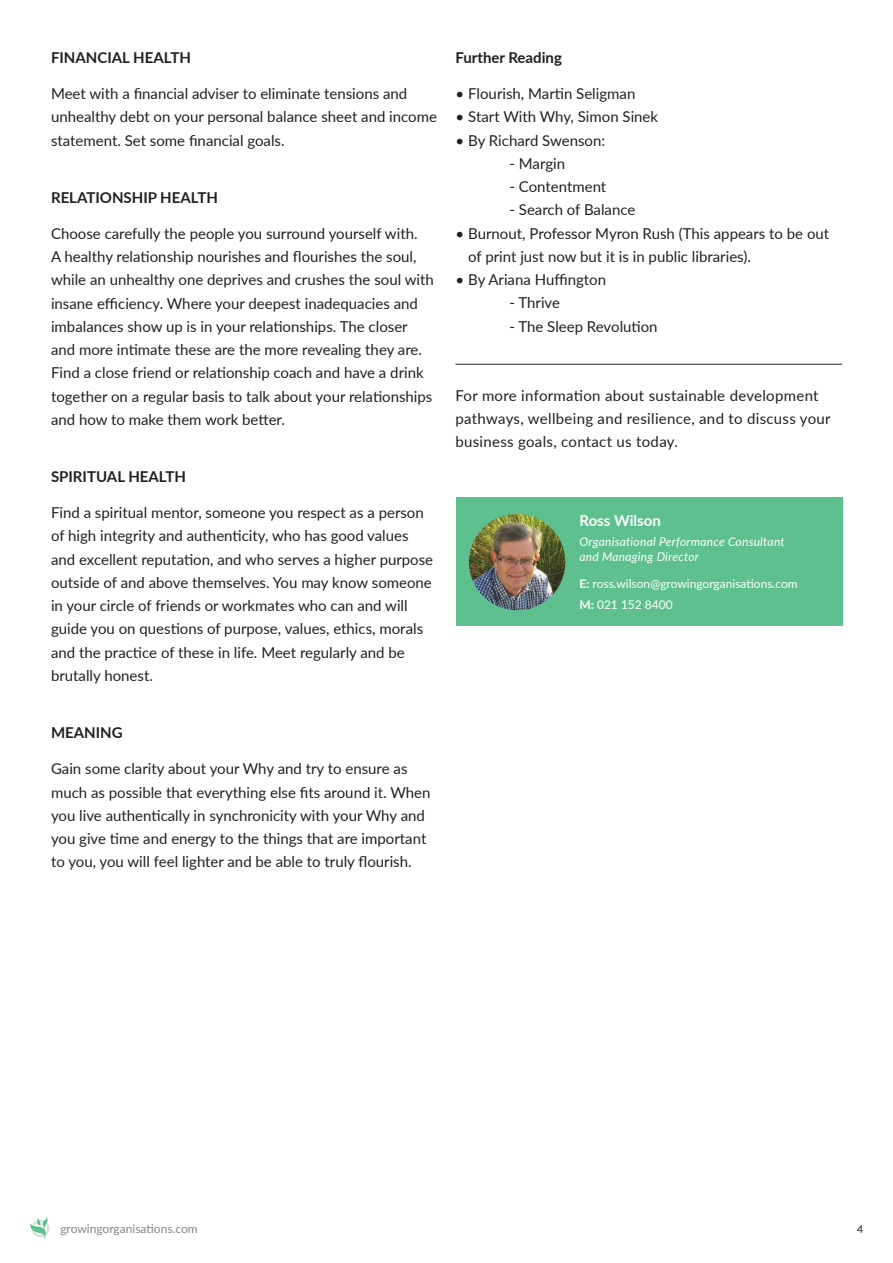
<style>
.page{position:relative;width:893px;height:1263px;background:#fff}
.page>*{position:absolute;margin:0;border:0;box-sizing:border-box;transform-origin:0 0}
.Body_text{font:15px/23.2px "Lato";color:#231f20}
.Body_text-2{font:15px/23.2px "Lato";letter-spacing:.02em;color:#231f20}
.Sub_Header{font:700 15px "Lato";color:#231f20}
.Bullets{font:15px "Lato";color:#231f20}
.t1{font:700 15px "Lato";color:#fff}
.t2{font:italic 12px/15px "Lato";letter-spacing:.02em;color:#fff}
.t3{font:12px/20.7px "Lato";color:#fff}
.t4{font:12px "Lato";color:#828487}
.t5{font:10.5px "Lato";color:#231f20}
.s1{font-weight:700}
</style>
<div class="page">
<svg style="left:30px;top:1217px;width:19px;height:22px"></svg>
<hr style="left:455px;top:364px;width:387px;height:1px;background:#231f20">
<div style="left:456px;top:497px;width:387px;height:129px;background:#5ec08f"></div>
<img style="left:469px;top:514px;width:96px;height:96px;border-radius:48px">
<p class="Sub_Header" style="left:51px;top:47px;width:141px">FINANCIAL HEALTH</p>
<p class="Body_text" style="left:51px;top:81px;width:387px">Meet with a financial adviser to eliminate tensions and unhealthy debt on your personal balance sheet and income statement. Set some financial goals.</p>
<p class="Sub_Header" style="left:51px;top:186px;width:168px">RELATIONSHIP HEALTH</p>
<p class="Body_text" style="left:51px;top:221px;width:384px">Choose carefully the people you surround yourself with.<br>A healthy relationship nourishes and flourishes the soul, while an unhealthy one deprives and crushes the soul with insane efficiency. Where your deepest inadequacies and imbalances show up is in your relationships. The closer and more intimate these are the more revealing they are.<br>Find a close friend or relationship coach and have a drink together on a regular basis to talk about your relationships and how to make them work better.</p>
<p class="Sub_Header" style="left:51px;top:466px;width:136px">SPIRITUAL HEALTH</p>
<p class="Body_text" style="left:51px;top:500px;width:384px">Find a spiritual mentor, someone you respect as a person of high integrity and authenticity, who has good values and excellent reputation, and who serves a higher purpose outside of and above themselves. You may know someone in your circle of friends or workmates who can and will guide you on questions of purpose, values, ethics, morals and the practice of these in life. Meet regularly and be brutally honest.</p>
<p class="Sub_Header" style="left:51px;top:722px;width:73px">MEANING</p>
<p class="Body_text" style="left:51px;top:756px;width:381px">Gain some clarity about your Why and try to ensure as much as possible that everything else fits around it. When you live authentically in synchronicity with your Why and you give time and energy to the things that are important to you, you will feel lighter and be able to truly flourish.</p>
<p class="Sub_Header" style="left:455px;top:47px;width:108px">Further Reading</p>
<p class="Body_text" style="left:455px;top:81px;width:181px">• Flourish, Martin Seligman</p>
<p class="Body_text" style="left:455px;top:105px;width:204px">• Start With Why, Simon Sinek</p>
<p class="Body_text" style="left:455px;top:128px;width:151px">• By Richard Swenson:</p>
<p class="Bullets" style="left:509px;top:153px;width:57px">- Margin</p>
<p class="Bullets" style="left:509px;top:176px;width:98px">- Contentment</p>
<p class="Bullets" style="left:509px;top:199px;width:127px">- Search of Balance</p>
<p class="Body_text" style="left:468px;top:221px;width:363px;text-indent:-13px">• Burnout, Professor Myron Rush (This appears to be out of print just now but it is in public libraries).</p>
<p class="Body_text" style="left:455px;top:267px;width:152px">• By Ariana Huffington</p>
<p class="Bullets" style="left:509px;top:292px;width:52px">- Thrive</p>
<p class="Bullets" style="left:509px;top:315px;width:150px">- The Sleep Revolution</p>
<p class="Body_text-2" style="left:455px;top:383px;width:377px">For more information about sustainable development pathways, wellbeing and resilience, and to discuss your business goals, contact us today.</p>
<p class="t1" style="left:580px;top:510px;width:83px">Ross Wilson</p>
<p class="t2" style="left:580px;top:533px;width:207px">Organisational Performance Consultant and Managing Director</p>
<p class="t3" style="left:580px;top:573px;width:220px"><span class="s1">E:</span> ross.wilson@growingorganisations.com<br><span class="s1">M:</span> 021 152 8400</p>
<p class="t4" style="left:60px;top:1220px;width:139px">growingorganisations.com</p>
<p class="t5" style="left:857px;top:1222px;width:8px">4</p>
</div>
